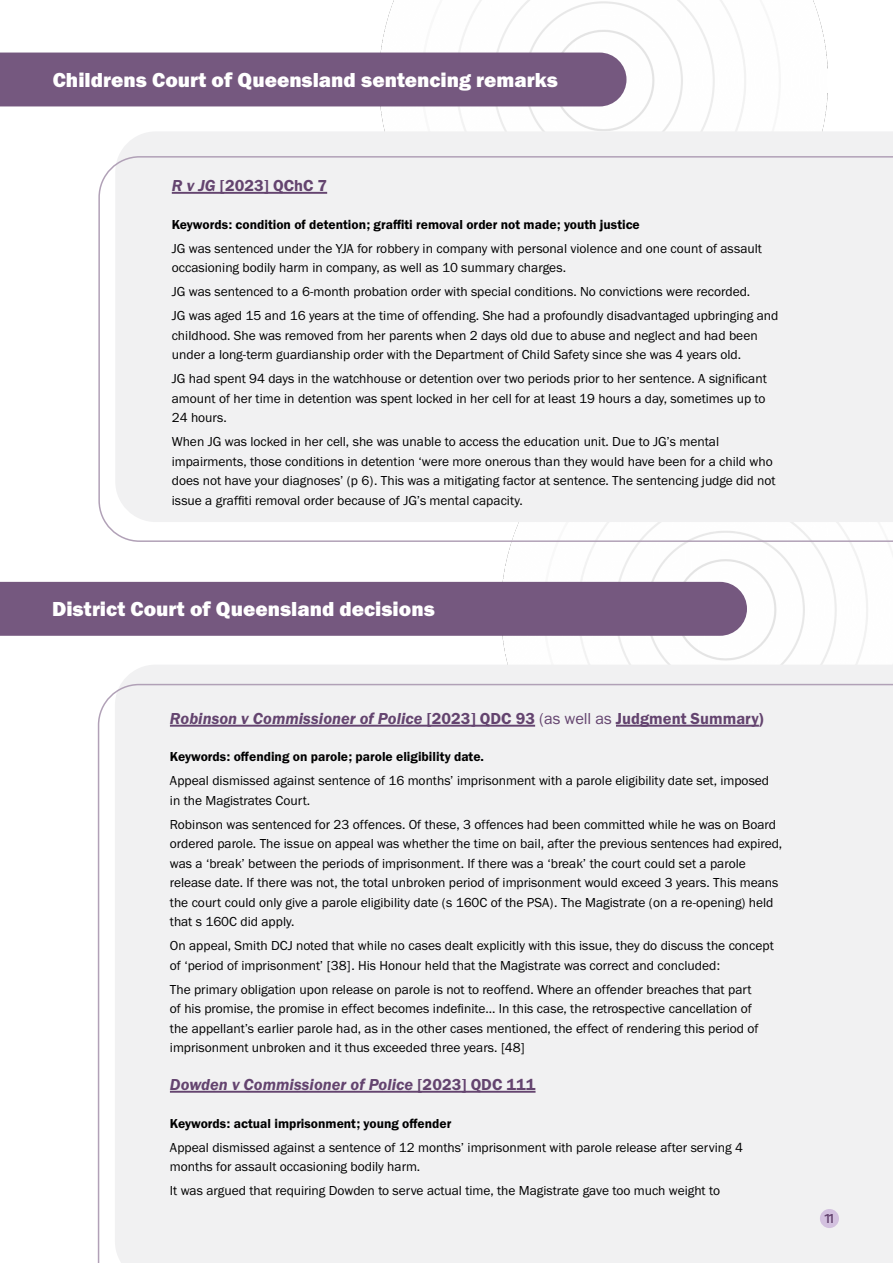
<style>
.page{position:relative;width:893px;height:1263px;background:#fff}
.page>*{position:absolute;margin:0;border:0;box-sizing:border-box;transform-origin:0 0}
.t1{font:21px "Franklin Gothic URW Hea";color:#fff}
.t2{font:16.5px "Franklin Gothic URW Dem Ita";color:#64446f}
.t3{font:16.5px "Franklin Gothic URW Dem";color:#64446f}
.t4{font:13.5px/19.5px "Franklin Gothic URW Boo";color:#000}
.t5{font:13.5px "Franklin Gothic URW Dem";color:#000}
.t6{font:12px "Objektiv VF";color:#64446f}
.s1{font-family:"Franklin Gothic URW Dem Ita"}
.s2{font-family:"Franklin Gothic URW Dem"}
.s3{font-family:"Franklin Gothic URW Boo"}
</style>
<div class="page">
<img style="left:379px;top:0;width:448px;height:131px">
<div style="left:0;top:53px;width:626px;height:53px;background:#75587f"></div>
<img style="left:502px;top:542px;width:366px;height:123px">
<div style="left:119px;top:131px;width:774px;height:25px;background:#f1f1f2"></div>
<svg style="left:98px;top:156px;width:795px;height:386px"></svg>
<hr style="left:172px;top:192px;width:155px;height:2px;background:#64446f">
<div style="left:0;top:582px;width:747px;height:54px;background:#75587f"></div>
<div style="left:121px;top:665px;width:772px;height:19px;background:#f1f1f2"></div>
<div style="left:98px;top:684px;width:795px;height:579px;background:#f1f1f2"></div>
<hr style="left:170px;top:725px;width:365px;height:2px;background:#64446f">
<hr style="left:616px;top:725px;width:143px;height:2px;background:#64446f">
<hr style="left:170px;top:1091px;width:365px;height:2px;background:#64446f">
<div style="left:820px;top:1209px;width:19px;height:19px;background:#d3c1df;border-radius:50%"></div>
<h1 class="t1" style="left:53px;top:66px;width:507px">Childrens Court of Queensland sentencing remarks</h1>
<p class="t3" style="left:172px;top:175px;width:157px"><span class="s1">R v JG</span> [2023] QChC 7</p>
<p class="t5" style="left:172px;top:216px;width:470px">Keywords: condition of detention; graffiti removal order not made; youth justice</p>
<p class="t4" style="left:172px;top:238px;width:592px">JG was sentenced under the YJA for robbery in company with personal violence and one count of assault occasioning bodily harm in company, as well as 10 summary charges.</p>
<p class="t4" style="left:172px;top:279px;width:608px;line-height:24px">JG was sentenced to a 6-month probation order with special conditions. No convictions were recorded.<br>JG was aged 15 and 16 years at the time of offending. She had a profoundly disadvantaged upbringing and</p>
<p class="t4" style="left:172px;top:325px;width:587px">childhood. She was removed from her parents when 2 days old due to abuse and neglect and had been under a long-term guardianship order with the Department of Child Safety since she was 4 years old.</p>
<p class="t4" style="left:172px;top:369px;width:597px;text-align:justify">JG had spent 94 days in the watchhouse or detention over two periods prior to her sentence. A significant amount of her time in detention was spent locked in her cell for at least 19 hours a day, sometimes up to 24 hours.</p>
<p class="t4" style="left:172px;top:432px;width:605px">When JG was locked in her cell, she was unable to access the education unit. Due to JG’s mental impairments, those conditions in detention ‘were more onerous than they would have been for a child who does not have your diagnoses’ (p 6). This was a mitigating factor at sentence. The sentencing judge did not issue a graffiti removal order because of JG’s mental capacity.</p>
<h1 class="t1" style="left:52px;top:595px;width:384px">District Court of Queensland decisions</h1>
<p class="t2" style="left:170px;top:708px;width:595px">Robinson v Commissioner of Police <span class="s2">[2023] QDC 93</span> <span class="s3">(as well as</span> <span class="s2">Judgment Summary)</span></p>
<p class="t5" style="left:170px;top:749px;width:316px">Keywords: offending on parole; parole eligibility date.</p>
<p class="t4" style="left:170px;top:771px;width:601px">Appeal dismissed against sentence of 16 months’ imprisonment with a parole eligibility date set, imposed in the Magistrates Court.</p>
<p class="t4" style="left:170px;top:814px;width:614px">Robinson was sentenced for 23 offences. Of these, 3 offences had been committed while he was on Board ordered parole. The issue on appeal was whether the time on bail, after the previous sentences had expired, was a ‘break’ between the periods of imprisonment. If there was a ‘break’ the court could set a parole release date. If there was not, the total unbroken period of imprisonment would exceed 3 years. This means the court could only give a parole eligibility date (s 160C of the PSA). The Magistrate (on a re-opening) held that s 160C did apply.</p>
<p class="t4" style="left:170px;top:936px;width:605px">On appeal, Smith DCJ noted that while no cases dealt explicitly with this issue, they do discuss the concept of ‘period of imprisonment’ [38]. His Honour held that the Magistrate was correct and concluded:</p>
<p class="t4" style="left:170px;top:979px;width:590px">The primary obligation upon release on parole is not to reoffend. Where an offender breaches that part of his promise, the promise in effect becomes indefinite... In this case, the retrospective cancellation of the appellant’s earlier parole had, as in the other cases mentioned, the effect of rendering this period of imprisonment unbroken and it thus exceeded three years. [48]</p>
<p class="t2" style="left:170px;top:1074px;width:367px">Dowden v Commissioner of Police <span class="s2">[2023] QDC 111</span></p>
<p class="t5" style="left:170px;top:1115px;width:283px">Keywords: actual imprisonment; young offender</p>
<p class="t4" style="left:170px;top:1137px;width:574px">Appeal dismissed against a sentence of 12 months’ imprisonment with parole release after serving 4 months for assault occasioning bodily harm.</p>
<p class="t4" style="left:170px;top:1180px;width:552px">It was argued that requiring Dowden to serve actual time, the Magistrate gave too much weight to</p>
<p class="t6" style="left:824px;top:1210px;width:13px">11</p>
</div>
